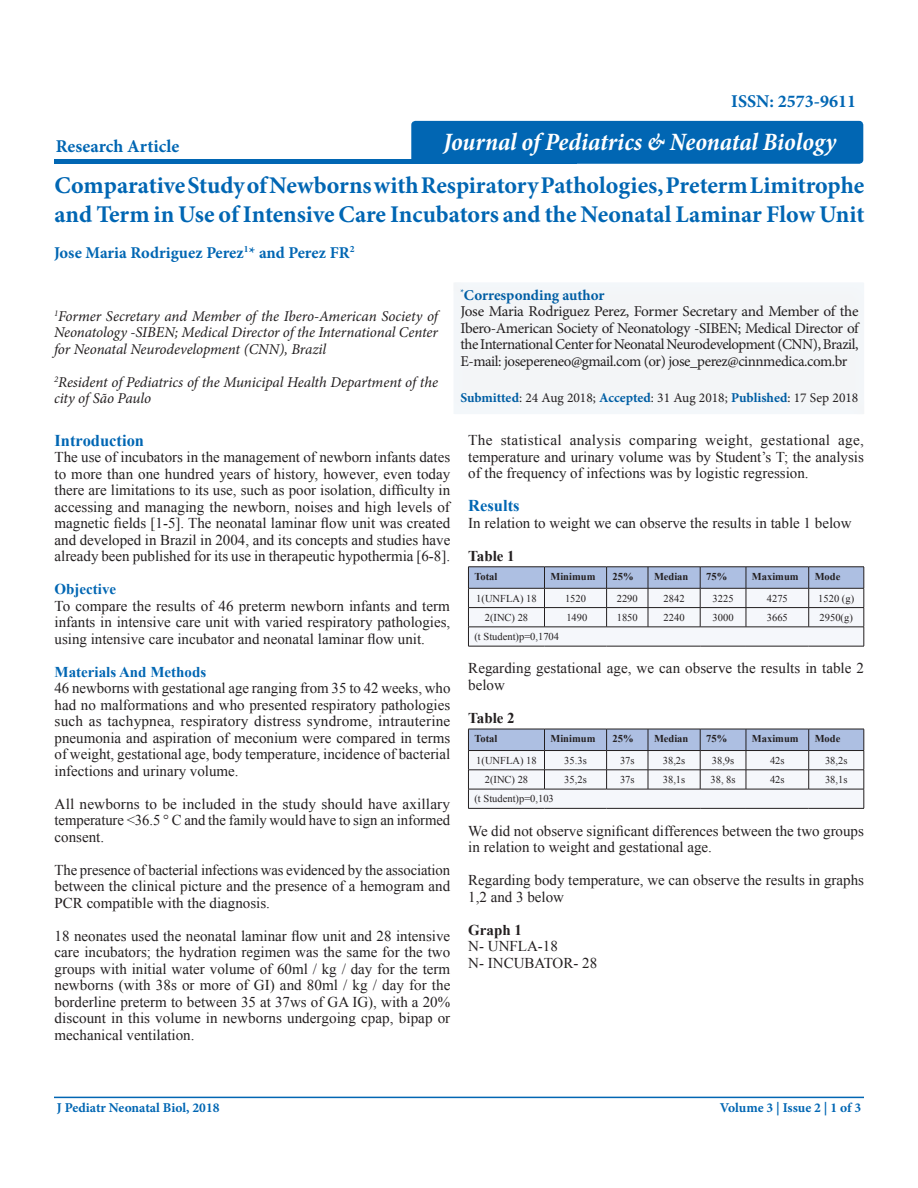
<style>
.page{position:relative;width:918px;height:1188px;background:#fff}
.page>*{position:absolute;margin:0;border:0;box-sizing:border-box;transform-origin:0 0}
.t1{font:italic 700 condensed 25.2px "Minion Pro";letter-spacing:-.005em;color:#fff}
.t2{font:700 24px/28.8px "Minion Pro";letter-spacing:-.005em;color:#0166b3}
.t3{font:700 18px "Minion Pro";color:#0166b3}
.t4{font:700 16.5px "Minion Pro";color:#0166b3}
.t5{font:700 16.5px "Times New Roman";color:#0166b3}
.t6{font:15px/16.5px "Times New Roman";color:#231f20;text-align:justify}
.t7{font:15px/16.5px "Minion Pro";letter-spacing:-.03em;color:#231f20;text-align:justify}
.t8{font:italic 15px/16.5px "Minion Pro";letter-spacing:-.01em;color:#231f20;text-align:justify}
.t9{font:700 15px "Times New Roman";color:#0166b3}
.t10{font:700 15px "Minion Pro";color:#005ea4}
.t11{font:700 15px "Times New Roman";color:#231f20}
.t12{font:13.5px "Minion Pro";color:#231f20}
.t13{font:700 13.5px "Minion Pro";color:#0166b3}
.t14{font:10.5px "Times New Roman";color:#231f20}
.t15{font:700 10.5px "Times New Roman";color:#231f20}
.s1{font-weight:700;color:#005ea4}
</style>
<div class="page">
<div style="left:411px;top:121px;width:452px;height:43px;background:#0166b3;border-radius:4px"></div>
<div style="left:54px;top:159px;width:359px;height:5px;background:#0166b3"></div>
<hr style="left:54px;top:1097px;width:810px;height:1px;background:#0166b3">
<div style="left:449px;top:277px;width:417px;height:139px;background:#f3f5f7"></div>
<svg style="left:468px;top:567px;width:397px;height:79px"></svg>
<hr style="left:468px;top:646px;width:77px;height:1px;background:#231f20">
<hr style="left:544px;top:646px;width:63px;height:1px;background:#231f20">
<hr style="left:607px;top:646px;width:41px;height:1px;background:#231f20">
<hr style="left:648px;top:646px;width:52px;height:1px;background:#231f20">
<hr style="left:700px;top:646px;width:46px;height:1px;background:#231f20">
<hr style="left:746px;top:646px;width:63px;height:1px;background:#231f20">
<hr style="left:809px;top:646px;width:55px;height:1px;background:#231f20">
<svg style="left:468px;top:729px;width:397px;height:79px"></svg>
<hr style="left:468px;top:808px;width:77px;height:1px;background:#231f20">
<hr style="left:544px;top:808px;width:63px;height:1px;background:#231f20">
<hr style="left:607px;top:808px;width:41px;height:1px;background:#231f20">
<hr style="left:648px;top:808px;width:52px;height:1px;background:#231f20">
<hr style="left:700px;top:808px;width:46px;height:1px;background:#231f20">
<hr style="left:746px;top:808px;width:63px;height:1px;background:#231f20">
<hr style="left:809px;top:808px;width:55px;height:1px;background:#231f20">
<p class="t3" style="left:56px;top:133px;width:125px">Research Article</p>
<p class="t3" style="left:731px;top:89px;width:126px">ISSN: 2573-9611</p>
<p class="t1" style="left:443px;top:124px;width:395px">Journal of Pediatrics &amp; Neonatal Biology</p>
<p class="t2" style="left:55px;top:170px;width:811px">Comparative Study of Newborns with Respiratory Pathologies, Preterm Limitrophe and Term in Use of Intensive Care Incubators and the Neonatal Laminar Flow Unit</p>
<p class="t4" style="left:54px;top:241px;width:302px">Jose Maria Rodriguez Perez<sup>1</sup>* and Perez FR<sup>2</sup></p>
<p class="t8" style="left:54px;top:307px;width:386px"><sup>1</sup>Former Secretary and Member of the Ibero-American Society of Neonatology -SIBEN; Medical Director of the International Center for Neonatal Neurodevelopment (CNN), Brazil</p>
<p class="t8" style="left:54px;top:373px;width:386px"><sup>2</sup>Resident of Pediatrics of the Municipal Health Department of the city of São Paulo</p>
<p class="t10" style="left:460px;top:285px;width:146px"><sup>*</sup>Corresponding author</p>
<p class="t7" style="left:460px;top:303px;width:400px">Jose Maria Rodriguez Perez, Former Secretary and Member of the Ibero-American Society of Neonatology -SIBEN; Medical Director of the International Center for Neonatal Neurodevelopment (CNN), Brazil, E-mail: josepereneo@gmail.com (or) jose_perez@cinnmedica.com.br</p>
<p class="t12" style="left:460px;top:389px;width:400px"><span class="s1">Submitted</span>: 24 Aug 2018; <span class="s1">Accepted</span>: 31 Aug 2018; <span class="s1">Published</span>: 17 Sep 2018</p>
<p class="t5" style="left:55px;top:429px;width:91px">Introduction</p>
<p class="t6" style="left:55px;top:449px;width:397px">The use of incubators in the management of newborn infants dates to more than one hundred years of history, however, even today there are limitations to its use, such as poor isolation, difficulty in accessing and managing the newborn, noises and high levels of magnetic fields [1-5]. The neonatal laminar flow unit was created and developed in Brazil in 2004, and its concepts and studies have already been published for its use in therapeutic hypothermia [6-8].</p>
<p class="t9" style="left:55px;top:579px;width:63px">Objective</p>
<p class="t6" style="left:55px;top:597px;width:397px">To compare the results of 46 preterm newborn infants and term infants in intensive care unit with varied respiratory pathologies, using intensive care incubator and neonatal laminar flow unit.</p>
<p class="t9" style="left:55px;top:661px;width:153px">Materials And Methods</p>
<p class="t6" style="left:55px;top:680px;width:397px">46 newborns with gestational age ranging from 35 to 42 weeks, who had no malformations and who presented respiratory pathologies such as tachypnea, respiratory distress syndrome, intrauterine pneumonia and aspiration of meconium were compared in terms of weight, gestational age, body temperature, incidence of bacterial infections and urinary volume.</p>
<p class="t6" style="left:55px;top:795px;width:397px">All newborns to be included in the study should have axillary temperature &lt;36.5 ° C and the family would have to sign an informed consent.</p>
<p class="t6" style="left:55px;top:861px;width:397px">The presence of bacterial infections was evidenced by the association between the clinical picture and the presence of a hemogram and PCR compatible with the diagnosis.</p>
<p class="t6" style="left:55px;top:927px;width:397px">18 neonates used the neonatal laminar flow unit and 28 intensive care incubators; the hydration regimen was the same for the two groups with initial water volume of 60ml / kg / day for the term newborns (with 38s or more of GI) and 80ml / kg / day for the borderline preterm to between 35 at 37ws of GA IG), with a 20% discount in this volume in newborns undergoing cpap, bipap or mechanical ventilation.</p>
<p class="t6" style="left:468px;top:432px;width:397px">The statistical analysis comparing weight, gestational age, temperature and urinary volume was by Student’s T; the analysis of the frequency of infections was by logistic regression.</p>
<p class="t5" style="left:468px;top:494px;width:53px">Results</p>
<p class="t6" style="left:468px;top:514px;width:385px">In relation to weight we can observe the results in table 1 below</p>
<p class="t11" style="left:468px;top:545px;width:48px">Table 1</p>
<p class="t15" style="left:474px;top:569px;width:24px">Total</p>
<p class="t15" style="left:550px;top:569px;width:46px">Minimum</p>
<p class="t15" style="left:613px;top:569px;width:22px">25%</p>
<p class="t15" style="left:654px;top:569px;width:36px">Median</p>
<p class="t15" style="left:706px;top:569px;width:22px">75%</p>
<p class="t15" style="left:752px;top:569px;width:48px">Maximum</p>
<p class="t15" style="left:815px;top:569px;width:27px">Mode</p>
<p class="t14" style="left:476px;top:591px;width:62px">1(UNFLA) 18</p>
<p class="t14" style="left:565px;top:591px;width:22px">1520</p>
<p class="t14" style="left:617px;top:591px;width:22px">2290</p>
<p class="t14" style="left:664px;top:591px;width:22px">2842</p>
<p class="t14" style="left:713px;top:591px;width:22px">3225</p>
<p class="t14" style="left:767px;top:591px;width:22px">4275</p>
<p class="t14" style="left:818px;top:591px;width:37px">1520 (g)</p>
<p class="t14" style="left:485px;top:610px;width:45px">2(INC) 28</p>
<p class="t14" style="left:566px;top:610px;width:22px">1490</p>
<p class="t14" style="left:617px;top:610px;width:22px">1850</p>
<p class="t14" style="left:664px;top:610px;width:22px">2240</p>
<p class="t14" style="left:713px;top:610px;width:22px">3000</p>
<p class="t14" style="left:767px;top:610px;width:22px">3665</p>
<p class="t14" style="left:820px;top:610px;width:35px">2950(g)</p>
<p class="t14" style="left:474px;top:630px;width:86px">(t Student)p=0,1704</p>
<p class="t6" style="left:468px;top:660px;width:397px">Regarding gestational age, we can observe the results in table 2 below</p>
<p class="t11" style="left:468px;top:707px;width:48px">Table 2</p>
<p class="t15" style="left:474px;top:731px;width:24px">Total</p>
<p class="t15" style="left:550px;top:731px;width:46px">Minimum</p>
<p class="t15" style="left:613px;top:731px;width:22px">25%</p>
<p class="t15" style="left:654px;top:731px;width:36px">Median</p>
<p class="t15" style="left:706px;top:731px;width:22px">75%</p>
<p class="t15" style="left:752px;top:731px;width:48px">Maximum</p>
<p class="t15" style="left:815px;top:731px;width:27px">Mode</p>
<p class="t14" style="left:476px;top:753px;width:62px">1(UNFLA) 18</p>
<p class="t14" style="left:564px;top:753px;width:24px">35.3s</p>
<p class="t14" style="left:620px;top:753px;width:16px">37s</p>
<p class="t14" style="left:663px;top:753px;width:24px">38,2s</p>
<p class="t14" style="left:712px;top:753px;width:24px">38,9s</p>
<p class="t14" style="left:770px;top:753px;width:16px">42s</p>
<p class="t14" style="left:825px;top:753px;width:24px">38,2s</p>
<p class="t14" style="left:485px;top:773px;width:45px">2(INC) 28</p>
<p class="t14" style="left:564px;top:773px;width:24px">35,2s</p>
<p class="t14" style="left:620px;top:773px;width:16px">37s</p>
<p class="t14" style="left:663px;top:773px;width:24px">38,1s</p>
<p class="t14" style="left:711px;top:773px;width:27px">38, 8s</p>
<p class="t14" style="left:770px;top:773px;width:16px">42s</p>
<p class="t14" style="left:825px;top:773px;width:24px">38,1s</p>
<p class="t14" style="left:474px;top:792px;width:81px">(t Student)p=0,103</p>
<p class="t6" style="left:468px;top:822px;width:397px">We did not observe significant differences between the two groups in relation to weight and gestational age.</p>
<p class="t6" style="left:468px;top:872px;width:397px">Regarding body temperature, we can observe the results in graphs<br>1,2 and 3 below</p>
<p class="t11" style="left:468px;top:919px;width:55px">Graph 1</p>
<p class="t6" style="left:468px;top:938px;width:91px">N- UNFLA-18</p>
<p class="t6" style="left:468px;top:954px;width:130px">N- INCUBATOR- 28</p>
<p class="t13" style="left:57px;top:1098px;width:164px">J Pediatr Neonatal Biol, 2018</p>
<p class="t13" style="left:720px;top:1098px;width:143px">Volume 3 | Issue 2 | 1 of 3</p>
</div>
